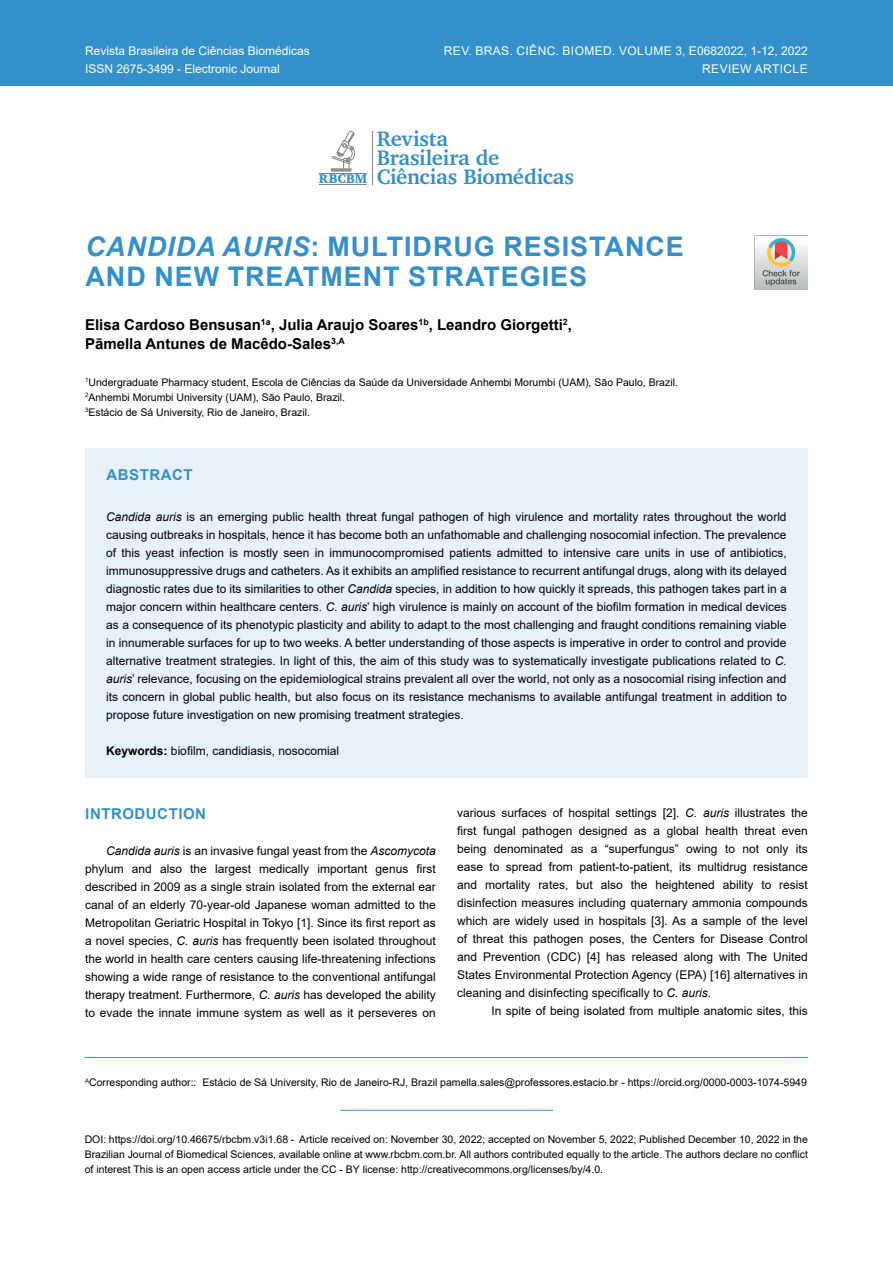
<style>
.page{position:relative;width:893px;height:1263px;background:#fff}
.page>*{position:absolute;margin:0;border:0;box-sizing:border-box;transform-origin:0 0}
.t1{font:700 27px/30px "Arial";letter-spacing:.035em;color:#3490cb}
.t2{font:700 21.45px/19.2px "Charter";letter-spacing:-.01em;color:#3390cb}
.t3{font:700 15px/19.5px "Arial";color:#000}
.t4{font:700 15px "Arial";letter-spacing:.035em;color:#3490cb}
.t5{font:900 12.9px "Charter BT";letter-spacing:-.005em;color:#3390cb}
.t6{font:12px/18px "Arial";color:#000;text-align:justify}
.t7{font:12px/18px "Arial";color:#fff}
.t8{font:12px/18px "Arial";letter-spacing:.035em;color:#fff;text-align:right}
.t9{font:10.5px/15px "Arial";color:#000}
.s1{font-style:italic}
.s2{font-weight:700}
</style>
<div class="page">
<div style="left:0;top:0;width:893px;height:85px;background:#3490cb"></div>
<hr style="left:319px;top:173px;width:48px;height:1px;background:#878483">
<hr style="left:319px;top:184px;width:48px;height:1px;background:#878483">
<hr style="left:372px;top:131px;width:1px;height:54px;background:#878483">
<svg style="left:331px;top:131px;width:24px;height:40px"></svg>
<hr style="left:85px;top:1057px;width:723px;height:1px;background:#3490cb">
<hr style="left:340px;top:1110px;width:213px;height:1px;background:#3490cb">
<img style="left:754px;top:236px;width:53px;height:53px">
<div style="left:85px;top:448px;width:723px;height:329px;background:#e8f1f9"></div>
<p class="t7" style="left:85px;top:42px;width:226px">Revista Brasileira de Ciências Biomédicas<br>ISSN 2675-3499 - Electronic Journal</p>
<p class="t8" style="left:444px;top:42px;width:366px">REV. BRAS. CIÊNC. BIOMED. VOLUME 3, E0682022, 1-12, 2022<br>REVIEW ARTICLE</p>
<p class="t5" style="left:319px;top:171px;width:50px">RBCBM</p>
<h2 class="t2" style="left:377px;top:128px;width:199px">Revista<br>Brasileira de<br>Ciências Biomédicas</h2>
<h1 class="t1" style="left:86px;top:232px;width:600px"><span class="s1">CANDIDA AURIS</span>: MULTIDRUG RESISTANCE<br>AND NEW TREATMENT STRATEGIES</h1>
<p class="t3" style="left:85px;top:315px;width:488px">Elisa Cardoso Bensusan<sup>1a</sup>, Julia Araujo Soares<sup>1b</sup>, Leandro Giorgetti<sup>2</sup>,<br>Pãmella Antunes de Macêdo-Sales<sup>3,A</sup></p>
<p class="t9" style="left:85px;top:374px;width:594px"><sup>1</sup>Undergraduate Pharmacy student, Escola de Ciências da Saúde da Universidade Anhembi Morumbi (UAM), São Paulo, Brazil.<br><sup>2</sup>Anhembi Morumbi University (UAM), São Paulo, Brazil.<br><sup>3</sup>Estácio de Sá University, Rio de Janeiro, Brazil.</p>
<p class="t4" style="left:107px;top:464px;width:88px">ABSTRACT</p>
<p class="t6" style="left:106px;top:507px;width:682px"><span class="s1">Candida auris</span> is an emerging public health threat fungal pathogen of high virulence and mortality rates throughout the world causing outbreaks in hospitals, hence it has become both an unfathomable and challenging nosocomial infection. The prevalence of this yeast infection is mostly seen in immunocompromised patients admitted to intensive care units in use of antibiotics, immunosuppressive drugs and catheters. As it exhibits an amplified resistance to recurrent antifungal drugs, along with its delayed diagnostic rates due to its similarities to other <span class="s1">Candida</span> species, in addition to how quickly it spreads, this pathogen takes part in a major concern within healthcare centers. <span class="s1">C. auris</span>’ high virulence is mainly on account of the biofilm formation in medical devices as a consequence of its phenotypic plasticity and ability to adapt to the most challenging and fraught conditions remaining viable in innumerable surfaces for up to two weeks. A better understanding of those aspects is imperative in order to control and provide alternative treatment strategies. In light of this, the aim of this study was to systematically investigate publications related to <span class="s1">C. auris</span>’ relevance, focusing on the epidemiological strains prevalent all over the world, not only as a nosocomial rising infection and its concern in global public health, but also focus on its resistance mechanisms to available antifungal treatment in addition to propose future investigation on new promising treatment strategies.</p>
<p class="t6" style="left:106px;top:741px;width:234px"><span class="s2">Keywords:</span> biofilm, candidiasis, nosocomial</p>
<p class="t4" style="left:85px;top:803px;width:122px">INTRODUCTION</p>
<p class="t6" style="left:85px;top:842px;width:352px;text-indent:21px"><span class="s1">Candida auris</span> is an invasive fungal yeast from the <span class="s1">Ascomycota </span>phylum and also the largest medically important genus first described in 2009 as a single strain isolated from the external ear canal of an elderly 70-year-old Japanese woman admitted to the Metropolitan Geriatric Hospital in Tokyo [1]. Since its first report as a novel species, <span class="s1">C. auris</span> has frequently been isolated throughout the world in health care centers causing life-threatening infections showing a wide range of resistance to the conventional antifungal therapy treatment. Furthermore, <span class="s1">C. auris</span> has developed the ability to evade the innate immune system as well as it perseveres on</p>
<p class="t6" style="left:457px;top:803px;width:352px">various surfaces of hospital settings [2]. <span class="s1">C. auris</span> illustrates the first fungal pathogen designed as a global health threat even being denominated as a “superfungus” owing to not only its ease to spread from patient-to-patient, its multidrug resistance and mortality rates, but also the heightened ability to resist disinfection measures including quaternary ammonia compounds which are widely used in hospitals [3]. As a sample of the level of threat this pathogen poses, the Centers for Disease Control and Prevention (CDC) [4] has released along with The United States Environmental Protection Agency (EPA) [16] alternatives in cleaning and disinfecting specifically to <span class="s1">C. auris</span>.</p>
<p class="t6" style="left:492px;top:1001px;width:318px">In spite of being isolated from multiple anatomic sites, this</p>
<p class="t9" style="left:85px;top:1075px;width:723px"><sup>A</sup>Corresponding author:: Estácio de Sá University, Rio de Janeiro-RJ, Brazil pamella.sales@professores.estacio.br - https://orcid.org/0000-0003-1074-5949</p>
<p class="t9" style="left:85px;top:1131px;width:725px;text-align:justify">DOI: https://doi.org/10.46675/rbcbm.v3i1.68 - Article received on: November 30, 2022; accepted on November 5, 2022; Published December 10, 2022 in the Brazilian Journal of Biomedical Sciences, available online at www.rbcbm.com.br. All authors contributed equally to the article. The authors declare no conflict of interest This is an open access article under the CC - BY license: http://creativecommons.org/licenses/by/4.0.</p>
</div>
